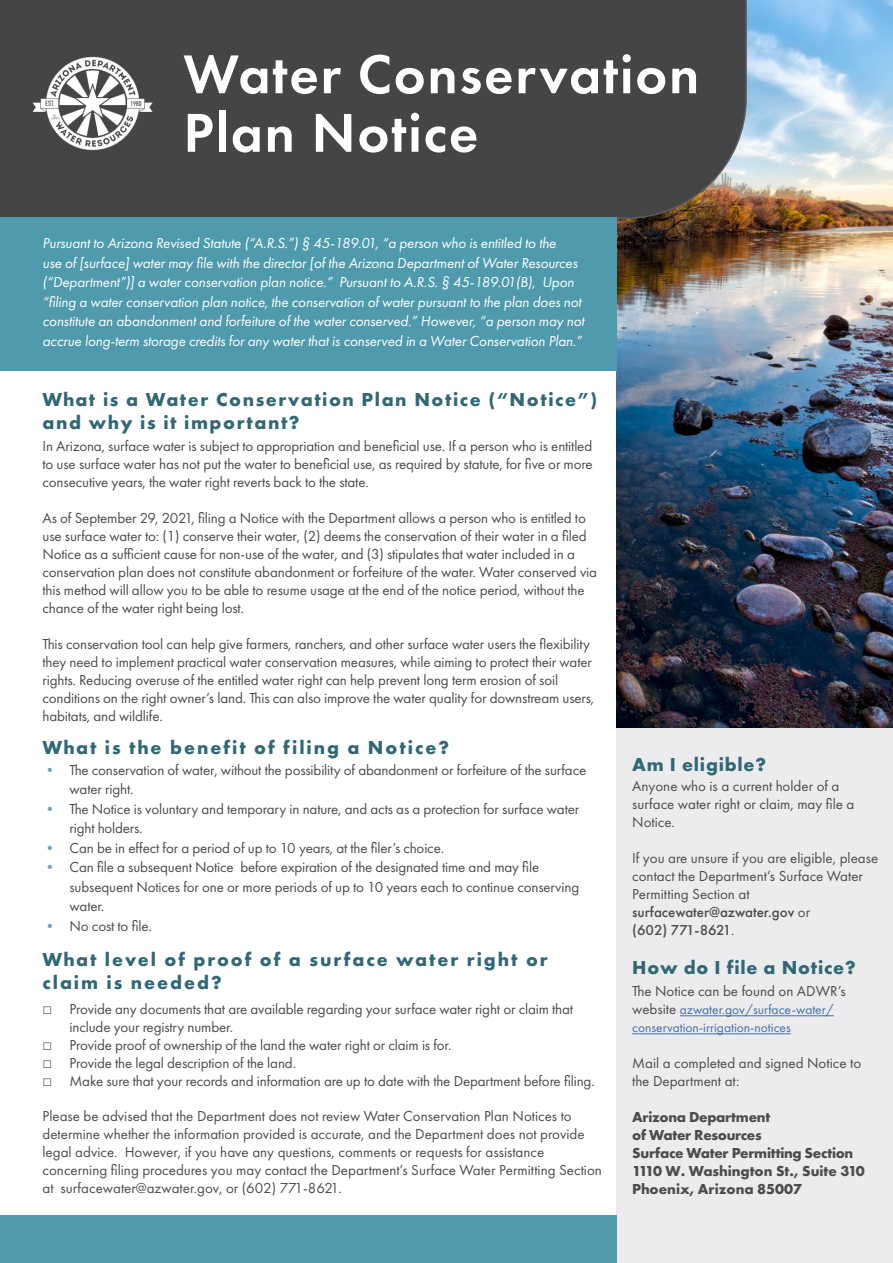
<style>
.page{position:relative;width:893px;height:1263px;background:#fff}
.page>*{position:absolute;margin:0;border:0;box-sizing:border-box;transform-origin:0 0}
.t1{font:600 56.7px "Futura PT";letter-spacing:.03em;color:#fff}
.Heading_1_-_left{font:700 19.5px/22.5px "Futura PT";letter-spacing:.1em;color:#316875}
.Heading_1_-_left-2{font:700 19.5px "Futura PT";letter-spacing:.08em;color:#316875}
.Heading_1_-_left-3{font:700 19.5px "Futura PT";letter-spacing:.04em;color:#316875}
.Body_text_1_-_left{font:15px/18px "Futura PT";letter-spacing:-.01em;color:#4b4c4d}
.Body_text_1_-_left-2{font:italic 15px/19.5px "Futura PT";letter-spacing:-.01em;color:#fff}
.Paragraph_Style_2{font:15px/19.5px "Futura PT";letter-spacing:-.01em;color:#4b4c4d}
.Body_text_1_-_left-3{font:700 15px "Futura PT";letter-spacing:-.02em;color:#4b4c4d}
.Body_text_1_-_left-4{font:700 15px "Futura PT";color:#4b4c4d}
.Body_text_1_-_left-5{font:500 15px "Futura PT";color:#4b4c4d}
.Body_text_1_-_left-6{font:13.5px/18px "Futura PT";color:#436da8}
.s1{color:#6ba5b5}
.s2{font-family:"Microsoft Ya Hei"}
.s3{font-weight:400}
.s4{font-size:15px;color:#4b4c4d}
</style>
<div class="page">
<div style="left:617px;top:359px;width:276px;height:904px;background:#ececee"></div>
<img style="left:617px;top:0;width:276px;height:727px">
<div style="left:0;top:0;width:748px;height:220px;background:#454547"></div>
<div style="left:0;top:218px;width:617px;height:153px;background:#4f9aac"></div>
<div style="left:0;top:1215px;width:617px;height:48px;background:#4f9aac"></div>
<hr style="left:680px;top:1015px;width:154px;height:1px;background:#436da8">
<hr style="left:632px;top:1033px;width:159px;height:1px;background:#436da8">
<img style="left:0;top:15px;width:198px;height:177px">
<p class="t1" style="left:183px;top:39px;width:517px">Water Conservation</p>
<p class="t1" style="left:183px;top:97px;width:296px">Plan Notice</p>
<p class="Body_text_1_-_left-2" style="left:43px;top:234px;width:543px">Pursuant to Arizona Revised Statute (“A.R.S.”) § 45-189.01, “a person who is entitled to the<br>use of [surface] water may file with the director [of the Arizona Department of Water Resources (“Department”)] a water conservation plan notice.” Pursuant to A.R.S. § 45-189.01(B), Upon “filing a water conservation plan notice, the conservation of water pursuant to the plan does not constitute an abandonment and forfeiture of the water conserved.” However, “a person may not accrue long-term storage credits for any water that is conserved in a Water Conservation Plan.”</p>
<p class="Heading_1_-_left-2" style="left:43px;top:387px;width:556px">What is a Water Conservation Plan Notice (“Notice”)</p>
<p class="Heading_1_-_left-2" style="left:43px;top:409px;width:259px">and why is it important?</p>
<p class="Body_text_1_-_left" style="left:43px;top:437px;width:552px;text-align:justify">In Arizona, surface water is subject to appropriation and beneficial use. If a person who is entitled to use surface water has not put the water to beneficial use, as required by statute, for five or more consecutive years, the water right reverts back to the state.</p>
<p class="Body_text_1_-_left" style="left:43px;top:509px;width:556px">As of September 29, 2021, filing a Notice with the Department allows a person who is entitled to use surface water to: (1) conserve their water, (2) deems the conservation of their water in a filed Notice as a sufficient cause for non-use of the water, and (3) stipulates that water included in a conservation plan does not constitute abandonment or forfeiture of the water. Water conserved via this method will allow you to be able to resume usage at the end of the notice period, without the chance of the water right being lost.</p>
<p class="Body_text_1_-_left" style="left:43px;top:635px;width:553px">This conservation tool can help give farmers, ranchers, and other surface water users the flexibility they need to implement practical water conservation measures, while aiming to protect their water rights. Reducing overuse of the entitled water right can help prevent long term erosion of soil conditions on the right owner’s land. This can also improve the water quality for downstream users, habitats, and wildlife.</p>
<p class="Heading_1_-_left" style="left:43px;top:736px;width:408px">What is the benefit of filing a Notice?</p>
<p class="Paragraph_Style_2" style="left:70px;top:760px;width:518px;text-indent:-27px"><span class="s1">•</span> The conservation of water, without the possibility of abandonment or forfeiture of the surface water right.</p>
<p class="Paragraph_Style_2" style="left:70px;top:799px;width:511px;text-indent:-27px"><span class="s1">•</span> The Notice is voluntary and temporary in nature, and acts as a protection for surface water right holders.</p>
<p class="Paragraph_Style_2" style="left:43px;top:838px;width:403px"><span class="s1">•</span> Can be in effect for a period of up to 10 years, at the filer’s choice.</p>
<p class="Paragraph_Style_2" style="left:70px;top:857px;width:511px;text-indent:-27px"><span class="s1">•</span> Can file a subsequent Notice before expiration of the designated time and may file subsequent Notices for one or more periods of up to 10 years each to continue conserving water.</p>
<p class="Paragraph_Style_2" style="left:43px;top:916px;width:111px"><span class="s1">•</span> No cost to file.</p>
<p class="Heading_1_-_left" style="left:43px;top:948px;width:507px">What level of proof of a surface water right or claim is needed?</p>
<p class="Body_text_1_-_left" style="left:70px;top:1000px;width:505px;text-indent:-27px"><span class="s2">□</span> Provide any documents that are available regarding your surface water right or claim that include your registry number.</p>
<p class="Body_text_1_-_left" style="left:43px;top:1036px;width:411px"><span class="s2">□</span> Provide proof of ownership of the land the water right or claim is for.</p>
<p class="Body_text_1_-_left" style="left:43px;top:1054px;width:255px"><span class="s2">□</span> Provide the legal description of the land.</p>
<p class="Body_text_1_-_left" style="left:43px;top:1072px;width:554px"><span class="s2">□</span> Make sure that your records and information are up to date with the Department before filing.</p>
<p class="Body_text_1_-_left" style="left:43px;top:1107px;width:561px">Please be advised that the Department does not review Water Conservation Plan Notices to determine whether the information provided is accurate, and the Department does not provide legal advice. However, if you have any questions, comments or requests for assistance concerning filing procedures you may contact the Department’s Surface Water Permitting Section at surfacewater@azwater.gov, or (602) 771-8621.</p>
<p class="Heading_1_-_left-3" style="left:632px;top:751px;width:135px">Am I eligible?</p>
<p class="Body_text_1_-_left" style="left:632px;top:777px;width:224px">Anyone who is a current holder of a surface water right or claim, may file a<br>Notice.</p>
<p class="Body_text_1_-_left" style="left:632px;top:849px;width:248px">If you are unsure if you are eligible, please contact the Department’s Surface Water<br>Permitting Section at</p>
<p class="Body_text_1_-_left-5" style="left:632px;top:903px;width:180px">surfacewater@azwater.gov <span class="s3">or</span></p>
<p class="Body_text_1_-_left-5" style="left:632px;top:921px;width:104px">(602) 771-8621<span class="s3">.</span></p>
<p class="Heading_1_-_left-3" style="left:632px;top:955px;width:225px">How do I file a Notice?</p>
<p class="Body_text_1_-_left" style="left:632px;top:982px;width:215px">The Notice can be found on ADWR’s</p>
<p class="Body_text_1_-_left-6" style="left:632px;top:1001px;width:203px"><span class="s4">website</span> azwater.gov/surface-water/ conservation-irrigation-notices</p>
<p class="Body_text_1_-_left" style="left:632px;top:1054px;width:230px">Mail a completed and signed Notice to the Department at:</p>
<p class="Body_text_1_-_left-3" style="left:632px;top:1108px;width:140px">Arizona Department</p>
<p class="Body_text_1_-_left-3" style="left:632px;top:1126px;width:131px">of Water Resources</p>
<p class="Body_text_1_-_left-3" style="left:632px;top:1144px;width:223px">Surface Water Permitting Section</p>
<p class="Body_text_1_-_left-4" style="left:632px;top:1162px;width:234px">1110 W. Washington St., Suite 310</p>
<p class="Body_text_1_-_left-4" style="left:632px;top:1180px;width:171px">Phoenix, Arizona 85007</p>
</div>
